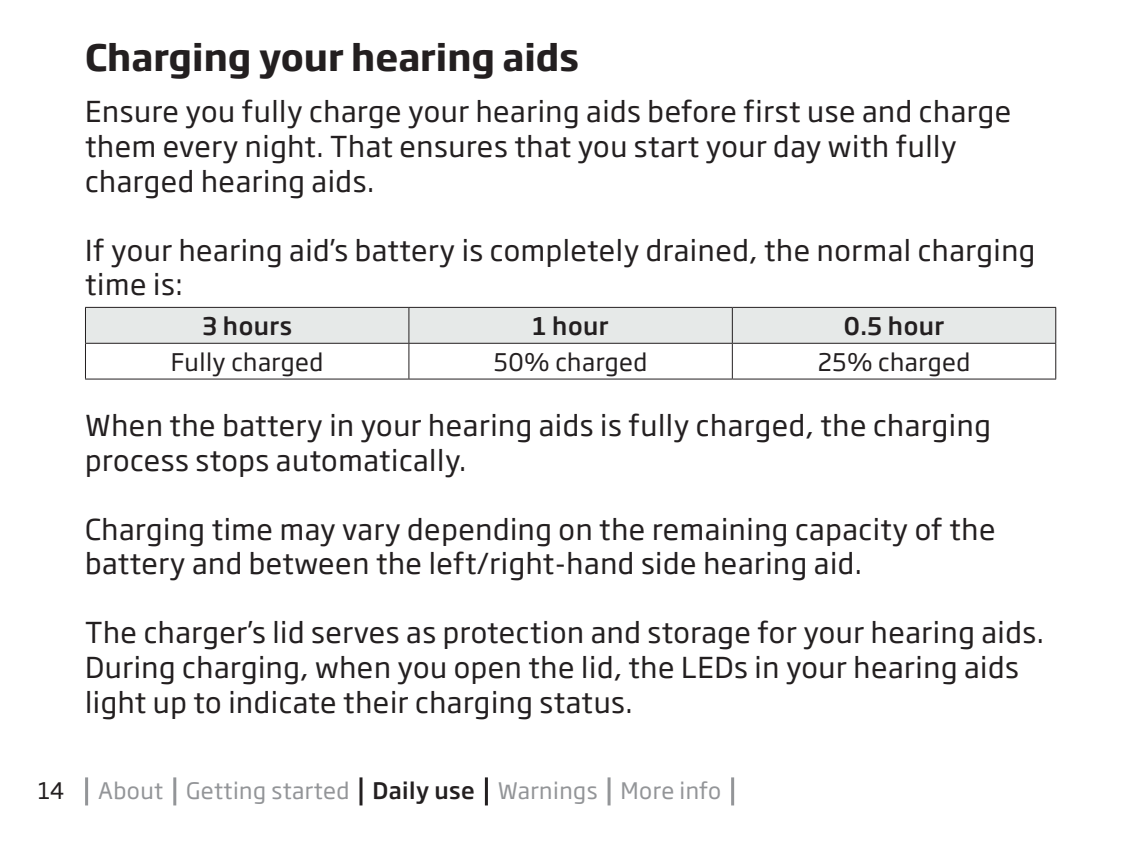
<style>
.page{position:relative;width:1132px;height:842px;background:#fff}
.page>*{position:absolute;margin:0;border:0;box-sizing:border-box;transform-origin:0 0}
.t1{font:700 36px "Soho Gothic Pro";color:#231f20}
.t2{font:28.5px/34.5px "Soho Gothic Pro";letter-spacing:.02em;color:#231f20}
.t3{font:24px "Soho Gothic Pro";letter-spacing:.02em;color:#231f20}
.t4{font:500 24px "Soho Gothic Pro";letter-spacing:.02em;color:#231f20}
.t5{font:22.5px "Soho Gothic Pro";letter-spacing:.02em;color:#939598}
.t6{font:22.5px "Soho Gothic Pro";color:#231f20}
.s1{font-weight:500;color:#231f20}
</style>
<div class="page">
<hr style="left:85px;top:777px;width:3px;height:28px;background:#939598">
<hr style="left:173px;top:777px;width:3px;height:28px;background:#939598">
<hr style="left:359px;top:777px;width:3px;height:28px;background:#231f20">
<hr style="left:484px;top:777px;width:3px;height:28px;background:#231f20">
<hr style="left:607px;top:777px;width:3px;height:28px;background:#939598">
<hr style="left:731px;top:777px;width:3px;height:28px;background:#939598">
<div style="left:86px;top:308px;width:968px;height:35px;background:#e6e9e8"></div>
<hr style="left:85px;top:307px;width:324px;height:1px;background:#231f20">
<hr style="left:85px;top:308px;width:1px;height:35px;background:#231f20">
<hr style="left:409px;top:307px;width:323px;height:1px;background:#231f20">
<hr style="left:408px;top:308px;width:1px;height:35px;background:#231f20">
<hr style="left:732px;top:307px;width:323px;height:1px;background:#231f20">
<hr style="left:731px;top:308px;width:1px;height:35px;background:#231f20">
<hr style="left:1054px;top:308px;width:1px;height:35px;background:#231f20">
<hr style="left:85px;top:343px;width:324px;height:1px;background:#231f20">
<hr style="left:85px;top:344px;width:1px;height:35px;background:#231f20">
<hr style="left:409px;top:343px;width:323px;height:1px;background:#231f20">
<hr style="left:408px;top:344px;width:1px;height:35px;background:#231f20">
<hr style="left:732px;top:343px;width:323px;height:1px;background:#231f20">
<hr style="left:731px;top:344px;width:1px;height:35px;background:#231f20">
<hr style="left:1054px;top:344px;width:1px;height:35px;background:#231f20">
<hr style="left:85px;top:379px;width:324px;height:1px;background:#231f20">
<hr style="left:409px;top:379px;width:323px;height:1px;background:#231f20">
<hr style="left:732px;top:379px;width:323px;height:1px;background:#231f20">
<p class="t1" style="left:85px;top:29px;width:495px">Charging your hearing aids</p>
<p class="t2" style="left:85px;top:93px;width:927px">Ensure you fully charge your hearing aids before first use and charge them every night. That ensures that you start your day with fully charged hearing aids.</p>
<p class="t2" style="left:85px;top:231px;width:951px">If your hearing aid’s battery is completely drained, the normal charging time is:</p>
<p class="t4" style="left:202px;top:307px;width:91px">3 hours</p>
<p class="t4" style="left:532px;top:307px;width:77px">1 hour</p>
<p class="t4" style="left:843px;top:307px;width:102px">0.5 hour</p>
<p class="t3" style="left:171px;top:343px;width:154px">Fully charged</p>
<p class="t3" style="left:493px;top:343px;width:155px">50% charged</p>
<p class="t3" style="left:817px;top:343px;width:154px">25% charged</p>
<p class="t2" style="left:85px;top:407px;width:906px">When the battery in your hearing aids is fully charged, the charging process stops automatically.</p>
<p class="t2" style="left:85px;top:511px;width:911px">Charging time may vary depending on the remaining capacity of the battery and between the left/right-hand side hearing aid.</p>
<p class="t2" style="left:85px;top:614px;width:960px">The charger’s lid serves as protection and storage for your hearing aids.<br>During charging, when you open the lid, the LEDs in your hearing aids light up to indicate their charging status.</p>
<p class="t6" style="left:38px;top:774px;width:28px">14</p>
<p class="t5" style="left:98px;top:774px;width:624px">About Getting started <span class="s1">Daily use</span> Warnings More info</p>
</div>
